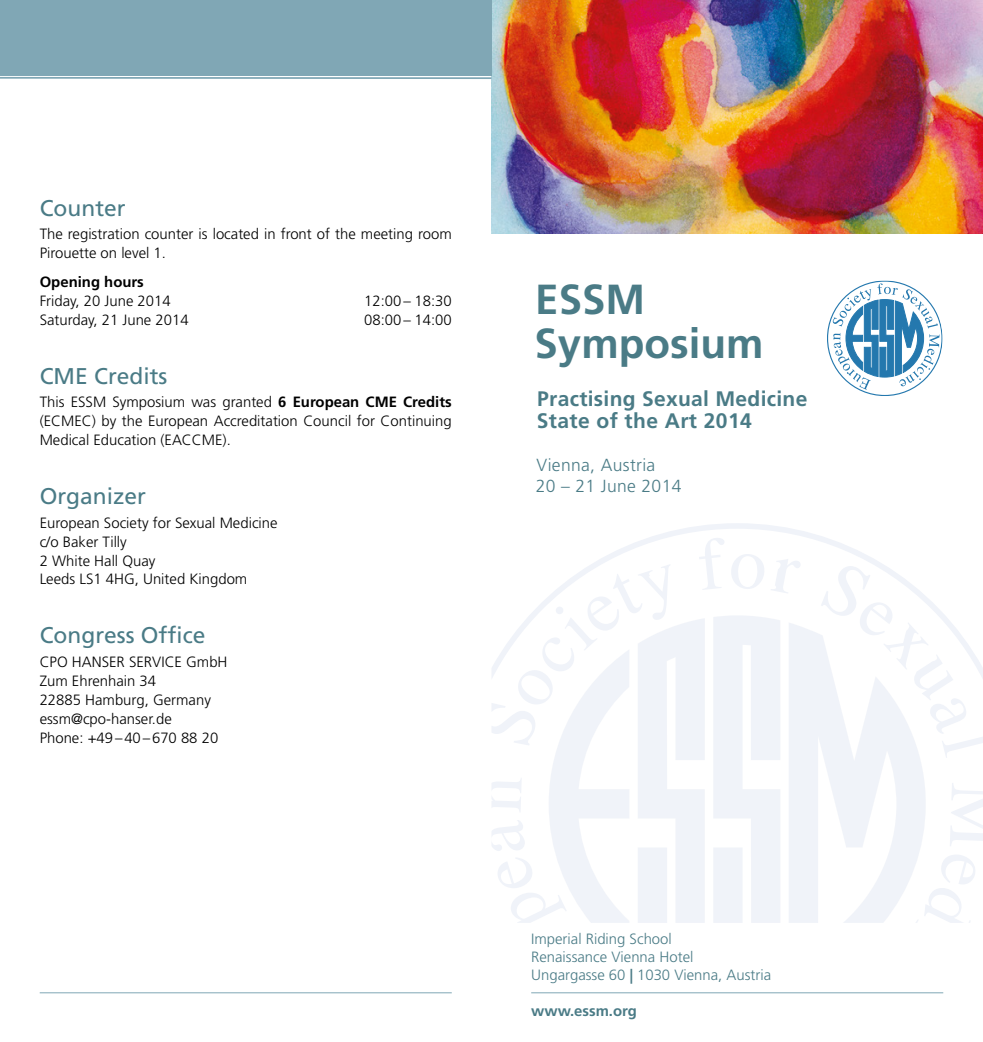
<style>
.page{position:relative;width:983px;height:1042px;background:#fff}
.page>*{position:absolute;margin:0;border:0;box-sizing:border-box;transform-origin:0 0}
.t1{font:700 42px/43.8px "Frutiger";color:#4a7b86}
.t2{font:22.75px "Frutiger";color:#4a7b86}
.t3{font:700 21px/22.8px "Frutiger";letter-spacing:.015em;color:#4a7b86}
.t4{font:300 17.5px/21px "Frutiger";letter-spacing:.02em;color:#4a7b86}
.t5{font:300 14.88px/18.9px "Frutiger";color:#000}
.t6{font:300 14.88px/17.8px "Frutiger";color:#4a7b86}
.t7{font:700 14.88px "Frutiger";color:#4a7b86}
.t8{font:700 14.88px "Frutiger";color:#000}
.s1{font-weight:700}
</style>
<div class="page">
<img style="left:491px;top:0;width:491px;height:233px">
<svg style="left:827px;top:280px;width:115px;height:116px"></svg>
<hr style="left:0;top:77px;width:491px;height:2px;background:#80a7b5">
<div style="left:0;top:0;width:491px;height:75px;background:#80a7b5"></div>
<hr style="left:531px;top:992px;width:412px;height:1px;background:#80a7b5">
<hr style="left:40px;top:992px;width:411px;height:1px;background:#80a7b5">
<svg style="left:649px;top:523px;width:236px;height:43px"></svg>
<svg style="left:800px;top:627px;width:125px;height:296px;fill:#f0f3f9"></svg>
<svg style="left:846px;top:847px;width:16px;height:1px"></svg>
<svg style="left:492px;top:538px;width:308px;height:385px"></svg>
<svg style="left:820px;top:566px;width:162px;height:192px"></svg>
<svg style="left:950px;top:783px;width:32px;height:63px"></svg>
<svg style="left:915px;top:854px;width:60px;height:69px"></svg>
<h2 class="t2" style="left:40px;top:194px;width:87px">Counter</h2>
<p class="t5" style="left:40px;top:225px;width:413px">The registration counter is located in front of the meeting room<br>Pirouette on level 1.</p>
<p class="t8" style="left:40px;top:273px;width:106px">Opening hours</p>
<p class="t5" style="left:40px;top:292px;width:132px">Friday, 20 June 2014</p>
<p class="t5" style="left:364px;top:292px;width:89px">12:00 – 18:30</p>
<p class="t5" style="left:40px;top:311px;width:150px">Saturday, 21 June 2014</p>
<p class="t5" style="left:364px;top:311px;width:89px">08:00 – 14:00</p>
<h2 class="t2" style="left:40px;top:362px;width:129px">CME Credits</h2>
<p class="t5" style="left:40px;top:393px;width:413px;text-align:justify">This ESSM Symposium was granted <span class="s1">6 European CME Credits </span>(ECMEC) by the European Accreditation Council for Continuing Medical Education (EACCME).</p>
<h2 class="t2" style="left:40px;top:482px;width:108px">organizer</h2>
<p class="t5" style="left:40px;top:513px;width:239px">European Society for Sexual Medicine c/o Baker Tilly<br>2 White Hall Quay<br>Leeds LS1 4HG, United Kingdom</p>
<h2 class="t2" style="left:40px;top:622px;width:167px">Congress office</h2>
<p class="t5" style="left:40px;top:652px;width:189px">CPO HANSER SERVICE GmbH<br>Zum Ehrenhain 34<br>22885 Hamburg, Germany essm@cpo-hanser.de<br>Phone: +49 – 40 – 670 88 20</p>
<h1 class="t1" style="left:534px;top:278px;width:230px">ESSM<br>Symposium</h1>
<h3 class="t3" style="left:536px;top:387px;width:272px">Practising Sexual Medicine<br>State of the Art 2014</h3>
<p class="t4" style="left:535px;top:454px;width:147px">Vienna, Austria<br>20 – 21 June 2014</p>
<p class="t6" style="left:531px;top:930px;width:241px">Imperial Riding School<br>Renaissance Vienna Hotel<br>Ungargasse 60 <span class="s1">|</span> 1030 Vienna, Austria</p>
<p class="t7" style="left:531px;top:1002px;width:107px">www.essm.org</p>
</div>
